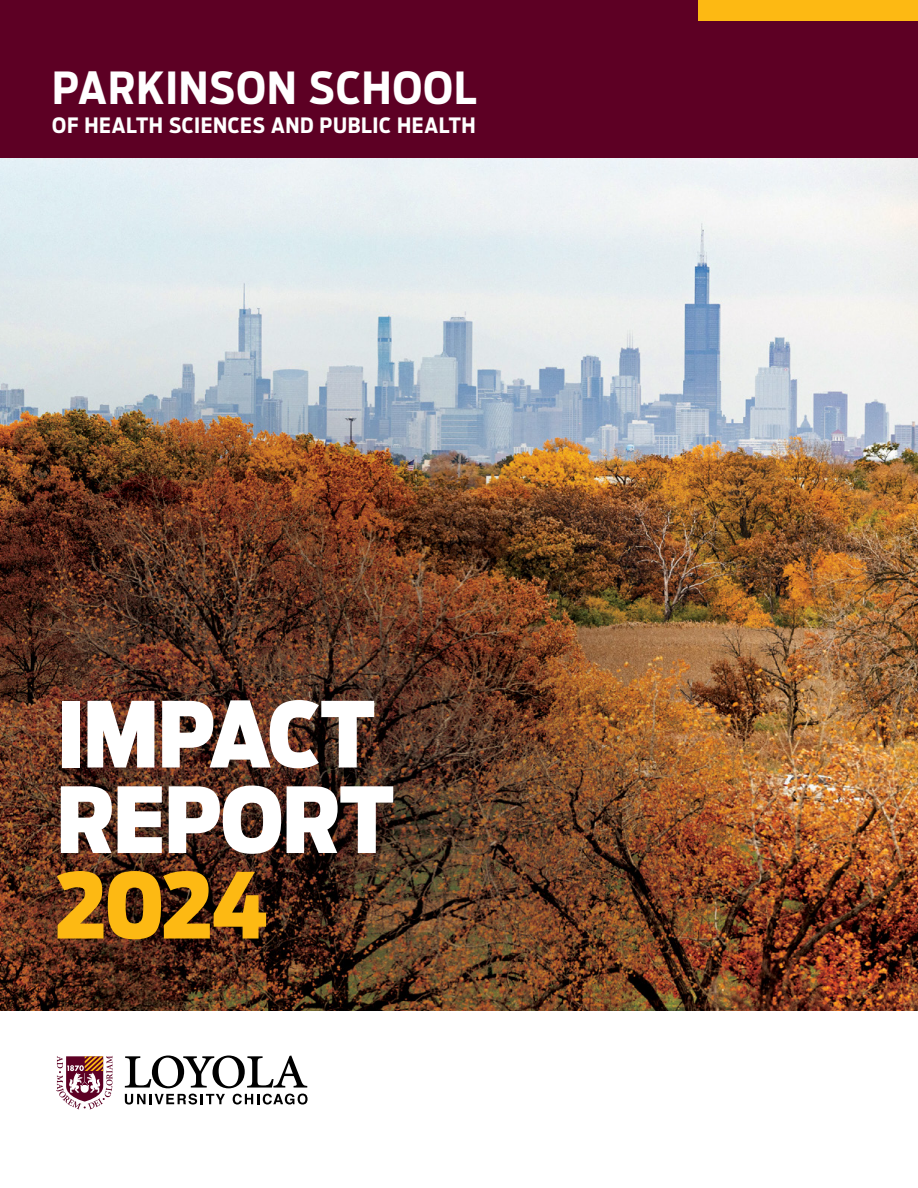
<style>
.page{position:relative;width:918px;height:1188px;background:#fff}
.page>*{position:absolute;margin:0;border:0;box-sizing:border-box;transform-origin:0 0}
.t1{font:900 90px/85.5px "Antenna Cond";letter-spacing:-.02em;color:#fff}
.t2{font:900 90px "Antenna Cond";color:#fdb913}
.t3{font:700 43.8px "Antenna Cond";letter-spacing:.025em;color:#fff}
.t4{font:700 21px "Antenna Cond";letter-spacing:.03em;color:#fff}
</style>
<div class="page">
<img style="left:0;top:157px;width:918px;height:854px">
<div style="left:0;top:0;width:918px;height:157px;background:#5d0024"></div>
<svg style="left:125px;top:1056px;width:182px;height:32px"></svg>
<svg style="left:125px;top:1094px;width:100px;height:11px"></svg>
<svg style="left:233px;top:1094px;width:75px;height:11px"></svg>
<svg style="left:56px;top:1056px;width:57px;height:53px"></svg>
<div style="left:698px;top:0;width:220px;height:21px;background:#fdb913"></div>
<h2 class="t3" style="left:52px;top:59px;width:426px">PARKINSON SCHOOL</h2>
<p class="t4" style="left:52px;top:111px;width:425px">OF HEALTH SCIENCES AND PUBLIC HEALTH</p>
<h1 class="t1" style="left:56px;top:691px;width:339px">IMPACT<br>REPORT</h1>
<h1 class="t2" style="left:56px;top:843px;width:213px">2024</h1>
</div>
